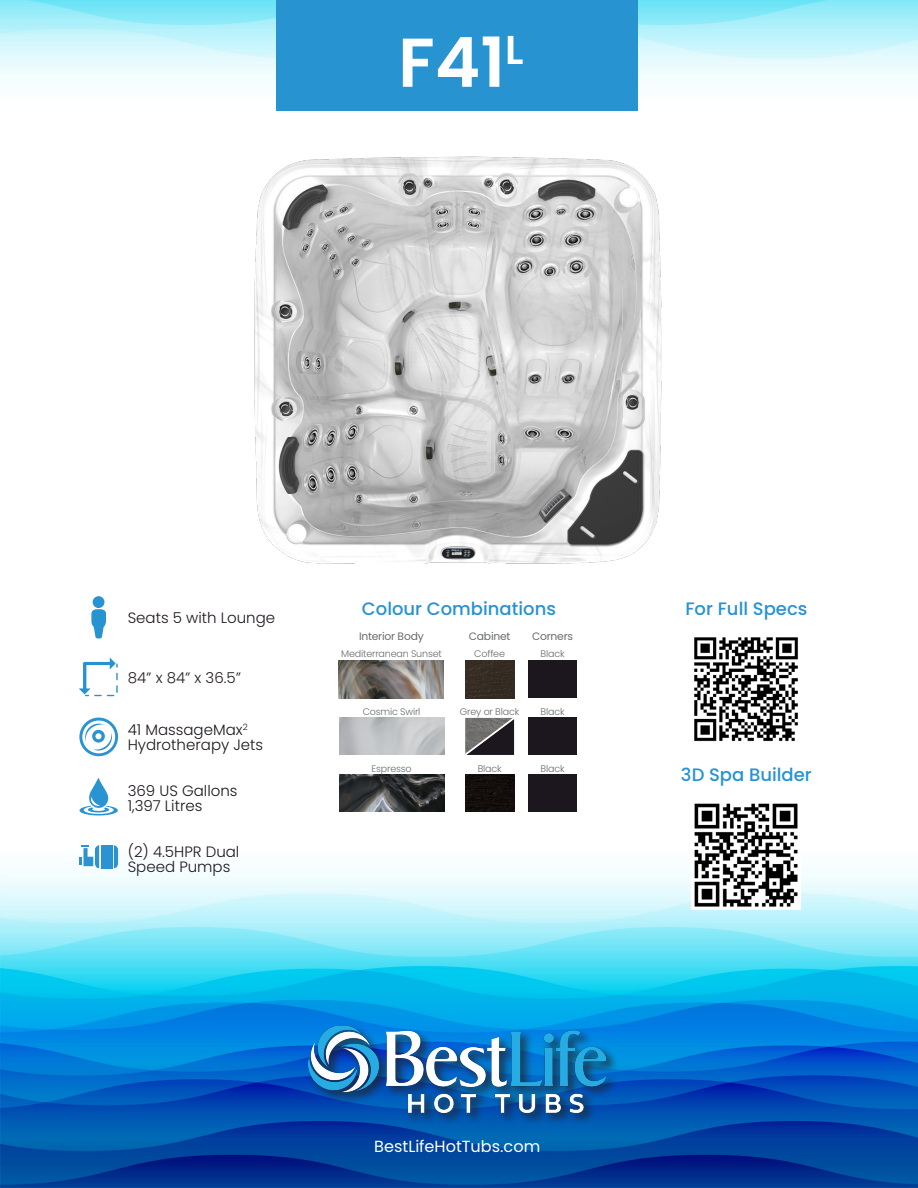
<style>
.page{position:relative;width:918px;height:1188px;background:#fff}
.page>*{position:absolute;margin:0;border:0;box-sizing:border-box;transform-origin:0 0}
.t1{font:600 69px "Poppins";color:#fff}
.t2{font:500 18px "Poppins";color:#2793d1}
.t3{font:16.05px "Poppins";color:#fff}
.t4{font:300 15px/15px "Poppins";color:#1c171e}
.t5{font:300 15px "Poppins";color:#231f20}
.Color_Chart_Titles{font:10.8px "Poppins";letter-spacing:-.02em;color:#686c6c}
.Color_Names{font:300 9.6px "Poppins";letter-spacing:-.02em;color:#686c6c}
.SPECS_copy{font:300 9.6px "Poppins";letter-spacing:-.02em;color:#686c6c}
</style>
<div class="page">
<img style="left:0;top:747px;width:918px;height:441px">
<img style="left:0;top:0;width:917px;height:157px">
<div style="left:306px;top:1023px;width:312px;height:102px;background:#231f20;opacity:.6"></div>
<img style="left:309px;top:1026px;width:297px;height:86px">
<div style="left:276px;top:0;width:362px;height:111px;background:#2793d1"></div>
<svg style="left:91px;top:596px;width:15px;height:43px"></svg>
<svg style="left:79px;top:717px;width:41px;height:43px"></svg>
<svg style="left:79px;top:658px;width:39px;height:39px"></svg>
<svg style="left:79px;top:835px;width:41px;height:44px"></svg>
<svg style="left:79px;top:775px;width:41px;height:45px"></svg>
<img style="left:694px;top:637px;width:104px;height:105px">
<img style="left:692px;top:800px;width:109px;height:109px">
<div style="left:465px;top:660px;width:49px;height:38px;background:#352c23"></div>
<div style="left:528px;top:660px;width:49px;height:38px;background:#1c171e"></div>
<div style="left:465px;top:774px;width:49px;height:38px;background:#130e0b"></div>
<img style="left:339px;top:718px;width:105px;height:37px">
<img style="left:339px;top:775px;width:105px;height:37px">
<div style="left:528px;top:718px;width:49px;height:37px;background:#1c171e"></div>
<div style="left:528px;top:775px;width:49px;height:37px;background:#1c171e"></div>
<svg style="left:465px;top:718px;width:49px;height:37px;background:#524f52"></svg>
<img style="left:339px;top:660px;width:105px;height:38px">
<img style="left:255px;top:157px;width:407px;height:406px">
<p class="t1" style="left:398px;top:23px;width:127px">F41<sup>L</sup></p>
<p class="t4" style="left:128px;top:611px;width:149px">Seats 5 with Lounge</p>
<p class="t5" style="left:128px;top:669px;width:115px">84” x 84” x 36.5”</p>
<p class="t4" style="left:128px;top:723px;width:137px">41 MassageMax<sup>2<br></sup>Hydrotherapy Jets</p>
<p class="t4" style="left:128px;top:783px;width:111px">369 US Gallons</p>
<p class="t4" style="left:128px;top:798px;width:76px">1,397 Litres</p>
<p class="t4" style="left:128px;top:844px;width:113px">(2) 4.5HPR Dual<br>Speed Pumps</p>
<p class="t2" style="left:362px;top:598px;width:196px">Colour Combinations</p>
<p class="Color_Chart_Titles" style="left:359px;top:630px;width:66px">Interior Body</p>
<p class="Color_Chart_Titles" style="left:469px;top:630px;width:43px">Cabinet</p>
<p class="Color_Chart_Titles" style="left:532px;top:630px;width:43px">Corners</p>
<p class="Color_Names" style="left:341px;top:648px;width:102px">Mediterranean Sunset</p>
<p class="Color_Names" style="left:474px;top:648px;width:32px">Coffee</p>
<p class="Color_Names" style="left:541px;top:648px;width:26px">Black</p>
<p class="Color_Names" style="left:363px;top:706px;width:59px">Cosmic Swirl</p>
<p class="Color_Names" style="left:372px;top:763px;width:42px">Espresso</p>
<p class="Color_Names" style="left:460px;top:706px;width:61px">Grey or Black</p>
<p class="Color_Names" style="left:541px;top:706px;width:26px">Black</p>
<p class="SPECS_copy" style="left:478px;top:763px;width:26px">Black</p>
<p class="Color_Names" style="left:541px;top:763px;width:26px">Black</p>
<p class="t3" style="left:374px;top:1137px;width:167px">BestLifeHotTubs.com</p>
<p class="t2" style="left:685px;top:598px;width:124px">For Full Specs</p>
<p class="t2" style="left:681px;top:764px;width:132px">3D Spa Builder</p>
</div>
